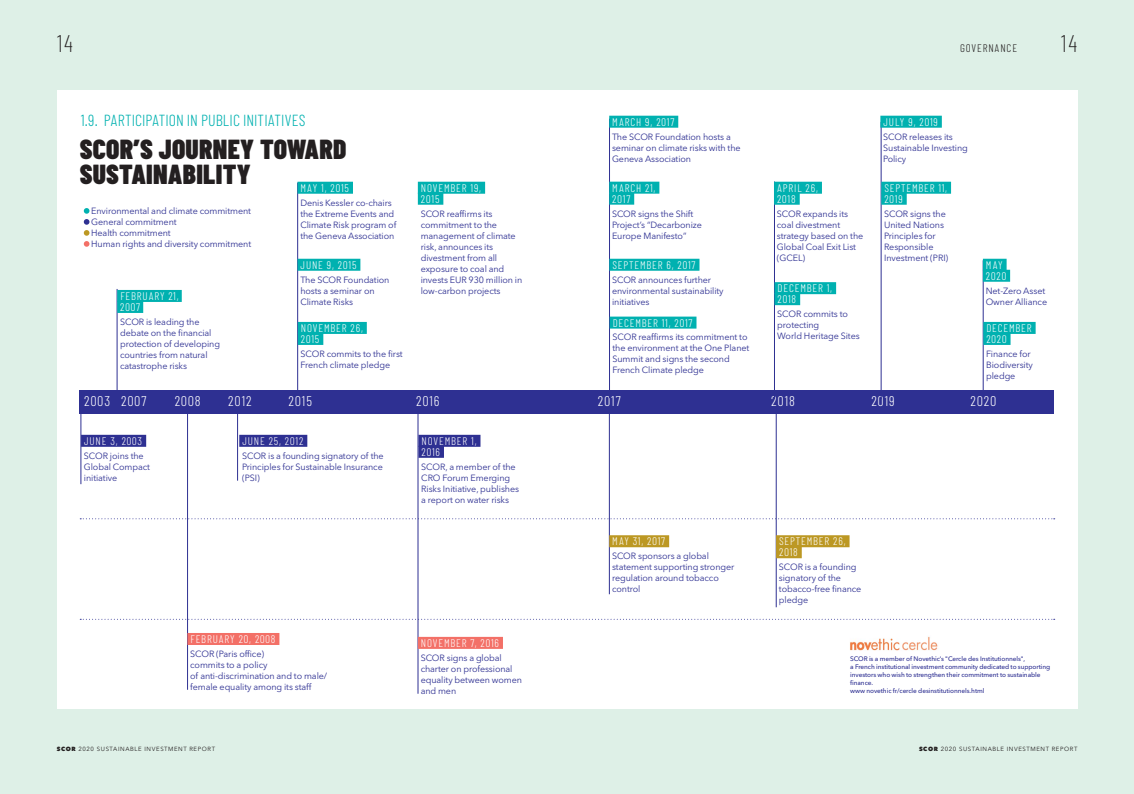
<style>
.page{position:relative;width:1134px;height:794px;background:#def0e7}
.page>*{position:absolute;margin:0;border:0;box-sizing:border-box;transform-origin:0 0}
.t1{font:900 27.5px/24.8px "Barlow Condensed";letter-spacing:.01em;color:#231f20}
.t2{font:200 24px "Barlow Condensed";color:#231f20}
.t3{font:300 16px "Barlow Condensed";letter-spacing:.005em;color:#00b1b0}
.t4{font:300 14px "Barlow Condensed";letter-spacing:.08em;color:#fff}
.t5{font:300 11px/11px "Barlow Condensed";letter-spacing:.08em;color:#fff}
.t6{font:300 11px "Barlow Condensed";letter-spacing:.08em;color:#231f20}
.t7{font:9px/11px "Avenir Next LT Pro";letter-spacing:-.01em;color:#2e3092}
.t8{font:500 6.5px/8px "Avenir Next LT Pro";letter-spacing:-.01em;color:#2e3092}
.t9{font:6px "Avenir Next LT Pro";letter-spacing:.1em;color:#231f20}
.s1{font-weight:800}
</style>
<div class="page">
<div style="left:57px;top:90px;width:1020px;height:619px;background:#fff"></div>
<svg style="left:80px;top:518px;width:975px;height:1px"></svg>
<svg style="left:80px;top:619px;width:975px;height:1px"></svg>
<div style="left:80px;top:390px;width:974px;height:23px;background:#2e3092"></div>
<svg style="left:84px;top:208px;width:5px;height:39px"></svg>
<hr style="left:297px;top:183px;width:1px;height:207px;background:#2e3092">
<hr style="left:609px;top:119px;width:1px;height:279px;background:#2e3092">
<hr style="left:774px;top:181px;width:1px;height:218px;background:#2e3092">
<hr style="left:983px;top:260px;width:1px;height:139px;background:#2e3092">
<hr style="left:609px;top:414px;width:1px;height:180px;background:#2e3092">
<hr style="left:776px;top:408px;width:1px;height:199px;background:#2e3092">
<hr style="left:418px;top:412px;width:1px;height:281px;background:#2e3092">
<hr style="left:237px;top:412px;width:1px;height:68px;background:#2e3092">
<hr style="left:187px;top:414px;width:1px;height:276px;background:#2e3092">
<hr style="left:81px;top:402px;width:1px;height:82px;background:#2e3092">
<hr style="left:881px;top:122px;width:1px;height:277px;background:#2e3092">
<hr style="left:117px;top:289px;width:1px;height:111px;background:#2e3092">
<img style="left:850px;top:636px;width:88px;height:15px">
<div style="left:117px;top:290px;width:65px;height:12px;background:#00b1b0"></div>
<div style="left:117px;top:301px;width:26px;height:12px;background:#00b1b0"></div>
<div style="left:297px;top:182px;width:56px;height:12px;background:#00b1b0"></div>
<div style="left:297px;top:259px;width:63px;height:12px;background:#00b1b0"></div>
<div style="left:298px;top:322px;width:69px;height:12px;background:#00b1b0"></div>
<div style="left:298px;top:333px;width:25px;height:12px;background:#00b1b0"></div>
<div style="left:418px;top:182px;width:67px;height:12px;background:#00b1b0"></div>
<div style="left:418px;top:193px;width:25px;height:12px;background:#00b1b0"></div>
<div style="left:609px;top:116px;width:69px;height:12px;background:#00b1b0"></div>
<div style="left:609px;top:182px;width:50px;height:12px;background:#00b1b0"></div>
<div style="left:609px;top:193px;width:25px;height:12px;background:#00b1b0"></div>
<div style="left:609px;top:259px;width:90px;height:12px;background:#00b1b0"></div>
<div style="left:610px;top:316px;width:86px;height:12px;background:#00b1b0"></div>
<div style="left:774px;top:182px;width:48px;height:12px;background:#00b1b0"></div>
<div style="left:774px;top:193px;width:26px;height:12px;background:#00b1b0"></div>
<div style="left:774px;top:282px;width:62px;height:12px;background:#00b1b0"></div>
<div style="left:774px;top:293px;width:26px;height:12px;background:#00b1b0"></div>
<div style="left:880px;top:116px;width:62px;height:12px;background:#00b1b0"></div>
<div style="left:881px;top:182px;width:70px;height:12px;background:#00b1b0"></div>
<div style="left:881px;top:193px;width:26px;height:12px;background:#00b1b0"></div>
<div style="left:81px;top:435px;width:65px;height:12px;background:#2e3092"></div>
<div style="left:187px;top:633px;width:92px;height:12px;background:#f37067"></div>
<div style="left:239px;top:435px;width:68px;height:12px;background:#2e3092"></div>
<div style="left:418px;top:435px;width:62px;height:12px;background:#2e3092"></div>
<div style="left:418px;top:446px;width:26px;height:12px;background:#2e3092"></div>
<div style="left:418px;top:637px;width:85px;height:12px;background:#f37067"></div>
<div style="left:609px;top:535px;width:60px;height:12px;background:#bc9823"></div>
<div style="left:776px;top:535px;width:73px;height:12px;background:#bc9823"></div>
<div style="left:776px;top:546px;width:26px;height:12px;background:#bc9823"></div>
<div style="left:983px;top:259px;width:23px;height:12px;background:#00b1b0"></div>
<div style="left:983px;top:270px;width:27px;height:12px;background:#00b1b0"></div>
<div style="left:983px;top:322px;width:53px;height:12px;background:#00b1b0"></div>
<div style="left:983px;top:333px;width:27px;height:12px;background:#00b1b0"></div>
<h2 class="t2" style="left:57px;top:28px;width:18px">14</h2>
<h2 class="t2" style="left:1061px;top:28px;width:18px">14</h2>
<p class="t2" style="left:1068px;top:28px;width:11px">5</p>
<p class="t6" style="left:960px;top:41px;width:58px">GOVERNANCE</p>
<h3 class="t3" style="left:81px;top:110px;width:226px">1.9. PARTICIPATION IN PUBLIC INITIATIVES</h3>
<h4 class="t1" style="left:80px;top:136px;width:268px">SCOR’S JOURNEY TOWARD<br>SUSTAINABILITY</h4>
<h5 class="t5" style="left:301px;top:182px;width:50px">MAY 1, 2015</h5>
<p class="t7" style="left:300px;top:198px;width:98px">Denis Kessler co-chairs the Extreme Events and<br>Climate Risk program of the Geneva Association</p>
<h5 class="t5" style="left:301px;top:259px;width:57px">JUNE 9, 2015</h5>
<p class="t7" style="left:300px;top:275px;width:91px">The SCOR Foundation hosts a seminar on<br>Climate Risks</p>
<h5 class="t5" style="left:301px;top:322px;width:63px">NOVEMBER 26,<br>2015</h5>
<p class="t7" style="left:301px;top:349px;width:104px">SCOR commits to the first<br>French climate pledge</p>
<p class="t7" style="left:91px;top:206px;width:161px">Environmental and climate commitment</p>
<p class="t7" style="left:91px;top:217px;width:87px">General commitment</p>
<p class="t7" style="left:91px;top:228px;width:81px">Health commitment</p>
<p class="t7" style="left:91px;top:239px;width:162px">Human rights and diversity commitment</p>
<h5 class="t5" style="left:120px;top:290px;width:60px">FEBRUARY 21,<br>2007</h5>
<p class="t7" style="left:120px;top:317px;width:102px">SCOR is leading the debate on the financial protection of developing countries from natural catastrophe risks</p>
<h5 class="t5" style="left:421px;top:182px;width:62px">NOVEMBER 19,<br>2015</h5>
<p class="t7" style="left:421px;top:209px;width:103px">SCOR reaffirms its commitment to the management of climate risk, announces its divestment from all exposure to coal and invests EUR 930 million in low-carbon projects</p>
<h5 class="t5" style="left:612px;top:116px;width:63px">MARCH 9, 2017</h5>
<p class="t7" style="left:612px;top:132px;width:130px">The SCOR Foundation hosts a seminar on climate risks with the<br>Geneva Association</p>
<h5 class="t5" style="left:612px;top:182px;width:45px">MARCH 21,<br>2017</h5>
<p class="t7" style="left:612px;top:209px;width:91px">SCOR signs the Shift<br>Project’s “Decarbonize<br>Europe Manifesto”</p>
<h5 class="t5" style="left:612px;top:259px;width:85px">SEPTEMBER 6, 2017</h5>
<p class="t7" style="left:612px;top:275px;width:113px">SCOR announces further environmental sustainability initiatives</p>
<h5 class="t5" style="left:613px;top:317px;width:81px">DECEMBER 11, 2017</h5>
<p class="t7" style="left:612px;top:332px;width:138px">SCOR reaffirms its commitment to the environment at the One Planet<br>Summit and signs the second<br>French Climate pledge</p>
<h5 class="t5" style="left:777px;top:182px;width:42px">APRIL 26,<br>2018</h5>
<p class="t7" style="left:777px;top:209px;width:88px">SCOR expands its coal divestment strategy based on the<br>Global Coal Exit List (GCEL)</p>
<h5 class="t5" style="left:777px;top:282px;width:56px">DECEMBER 1,<br>2018</h5>
<p class="t7" style="left:777px;top:309px;width:84px">SCOR commits to protecting<br>World Heritage Sites</p>
<h5 class="t5" style="left:883px;top:116px;width:56px">JULY 9, 2019</h5>
<p class="t7" style="left:883px;top:132px;width:86px">SCOR releases its<br>Sustainable Investing<br>Policy</p>
<h5 class="t5" style="left:884px;top:182px;width:64px">SEPTEMBER 11,<br>2019</h5>
<p class="t7" style="left:884px;top:209px;width:66px">SCOR signs the<br>United Nations<br>Principles for<br>Responsible<br>Investment (PRI)</p>
<h5 class="t5" style="left:986px;top:259px;width:22px">MAY<br>2020</h5>
<p class="t7" style="left:986px;top:286px;width:63px">Net-Zero Asset<br>Owner Alliance</p>
<h5 class="t5" style="left:986px;top:322px;width:47px">DECEMBER<br>2020</h5>
<p class="t7" style="left:986px;top:349px;width:48px">Finance for<br>Biodiversity pledge</p>
<h5 class="t4" style="left:84px;top:392px;width:28px">2003</h5>
<h5 class="t4" style="left:121px;top:392px;width:27px">2007</h5>
<h5 class="t4" style="left:175px;top:392px;width:28px">2008</h5>
<h5 class="t4" style="left:228px;top:392px;width:25px">2012</h5>
<h5 class="t4" style="left:288px;top:392px;width:25px">2015</h5>
<h5 class="t4" style="left:416px;top:392px;width:25px">2016</h5>
<h5 class="t4" style="left:598px;top:392px;width:24px">2017</h5>
<h5 class="t4" style="left:771px;top:392px;width:25px">2018</h5>
<h5 class="t4" style="left:871px;top:392px;width:25px">2019</h5>
<h5 class="t5" style="left:84px;top:435px;width:60px">JUNE 3, 2003</h5>
<p class="t7" style="left:84px;top:451px;width:68px">SCOR joins the<br>Global Compact initiative</p>
<h5 class="t5" style="left:242px;top:435px;width:63px">JUNE 25, 2012</h5>
<p class="t7" style="left:242px;top:451px;width:143px;text-align:justify">SCOR is a founding signatory of the Principles for Sustainable Insurance (PSI)</p>
<h5 class="t5" style="left:421px;top:435px;width:56px">NOVEMBER 1,<br>2016</h5>
<p class="t7" style="left:421px;top:462px;width:99px">SCOR, a member of the<br>CRO Forum Emerging<br>Risks Initiative, publishes a report on water risks</p>
<h5 class="t5" style="left:612px;top:535px;width:54px">MAY 31, 2017</h5>
<p class="t7" style="left:612px;top:551px;width:124px">SCOR sponsors a global statement supporting stronger regulation around tobacco control</p>
<h5 class="t5" style="left:779px;top:535px;width:68px">SEPTEMBER 26,<br>2018</h5>
<p class="t7" style="left:779px;top:562px;width:84px">SCOR is a founding signatory of the tobacco-free finance pledge</p>
<h5 class="t4" style="left:970px;top:392px;width:27px">2020</h5>
<h5 class="t5" style="left:190px;top:633px;width:86px">FEBRUARY 20, 2008</h5>
<p class="t7" style="left:190px;top:649px;width:138px">SCOR (Paris office)<br>commits to a policy<br>of anti-discrimination and to male/ female equality among its staff</p>
<h5 class="t5" style="left:421px;top:637px;width:80px">NOVEMBER 7, 2016</h5>
<p class="t7" style="left:421px;top:653px;width:103px">SCOR signs a global charter on professional equality between women and men</p>
<p class="t8" style="left:850px;top:655px;width:202px">SCOR is a member of Novethic’s "Cercle des Institutionnels",<br>a French institutional investment community dedicated to supporting investors who wish to strengthen their commitment to sustainable finance.</p>
<p class="t8" style="left:850px;top:687px;width:136px">www novethic fr/cercle desinstitutionnels.html</p>
<p class="t9" style="left:57px;top:747px;width:160px"><span class="s1">SCOR</span> 2020 SUSTAINABLE INVESTMENT REPORT</p>
<p class="t9" style="left:919px;top:747px;width:160px"><span class="s1">SCOR</span> 2020 SUSTAINABLE INVESTMENT REPORT</p>
</div>
